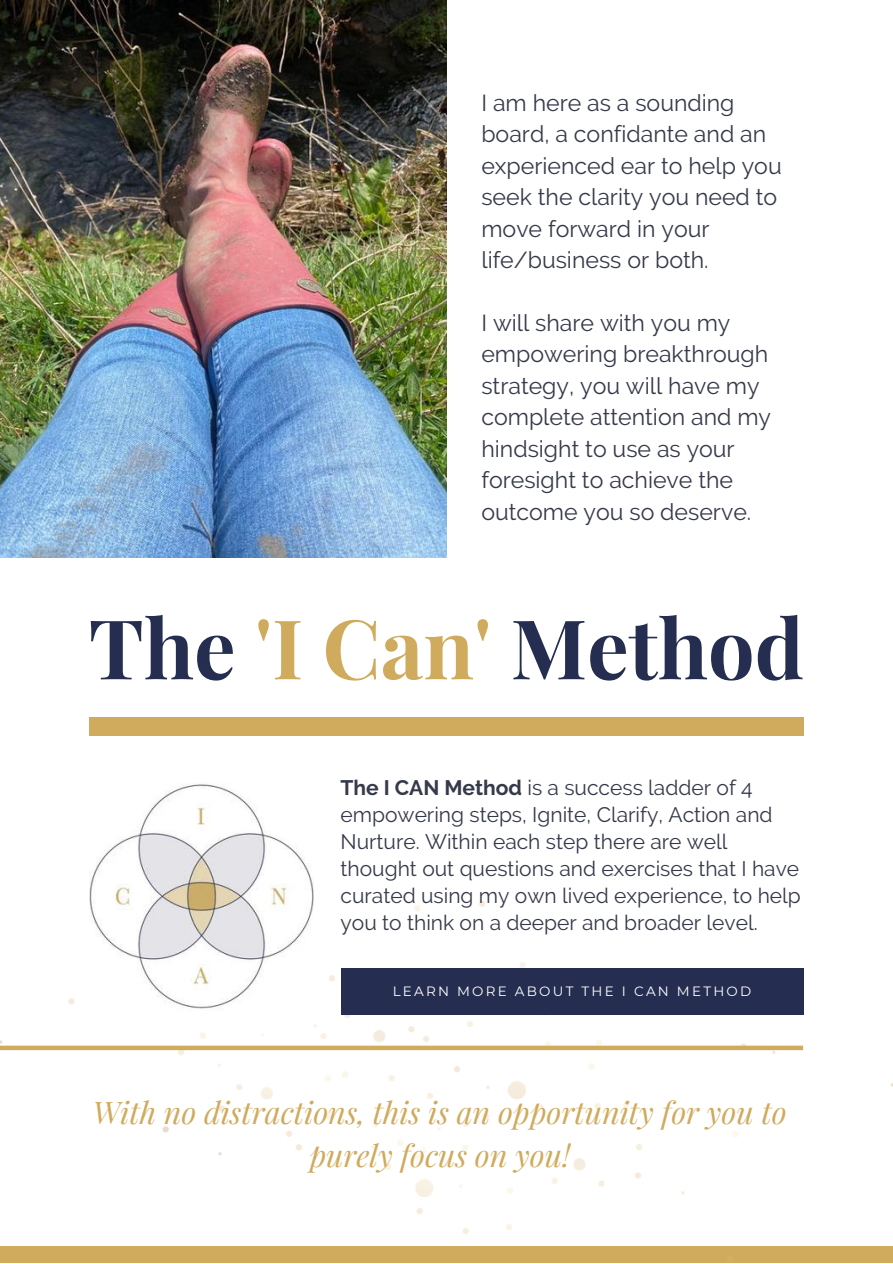
<style>
.page{position:relative;width:893px;height:1264px;background:#fff}
.page>*{position:absolute;margin:0;border:0;box-sizing:border-box;transform-origin:0 0}
.t1{font:700 82.5px "Playfair Display";color:#252e50}
.t2{font:italic 30.45px/42.8px "Playfair Display";color:#d0ab5e;text-align:center}
.t3{font:23.1px/31.5px "Raleway";color:#353949}
.t4{font:21px/27px "Raleway";color:#353949}
.t5{font:13.5px "Montserrat";letter-spacing:.165em;color:#fff}
.s1{color:#d0ab5e}
.s2{font-weight:700}
</style>
<div class="page">
<div style="left:0;top:1245px;width:892px;height:17px;background:#d0ab5e"></div>
<img style="left:0;top:838px;width:892px;height:408px">
<div style="left:89px;top:717px;width:714px;height:18px;background:#d0ab5e"></div>
<img style="left:89px;top:784px;width:224px;height:231px">
<div style="left:340px;top:968px;width:463px;height:47px;background:#252e50"></div>
<div style="left:0;top:1045px;width:803px;height:5px;background:#d0ab5e"></div>
<img style="left:0;top:0;width:446px;height:558px">
<p class="t3" style="left:481px;top:87px;width:302px">I am here as a sounding board, a confidante and an experienced ear to help you seek the clarity you need to move forward in your life/business or both.</p>
<p class="t3" style="left:481px;top:307px;width:291px">I will share with you my empowering breakthrough strategy, you will have my complete attention and my hindsight to use as your foresight to achieve the outcome you so deserve.</p>
<h1 class="t1" style="left:89px;top:590px;width:716px">The <span class="s1">'I Can'</span> Method</h1>
<p class="t4" style="left:340px;top:774px;width:462px"><span class="s2">The I CAN Method</span> is a success ladder of 4 empowering steps, Ignite, Clarify, Action and Nurture. Within each step there are well thought out questions and exercises that I have curated using my own lived experience, to help you to think on a deeper and broader level.</p>
<p class="t5" style="left:392px;top:982px;width:360px">LEARN MORE ABOUT THE I CAN METHOD</p>
<h2 class="t2" style="left:93px;top:1090px;width:695px">With no distractions, this is an opportunity for you to purely focus on you!</h2>
</div>
